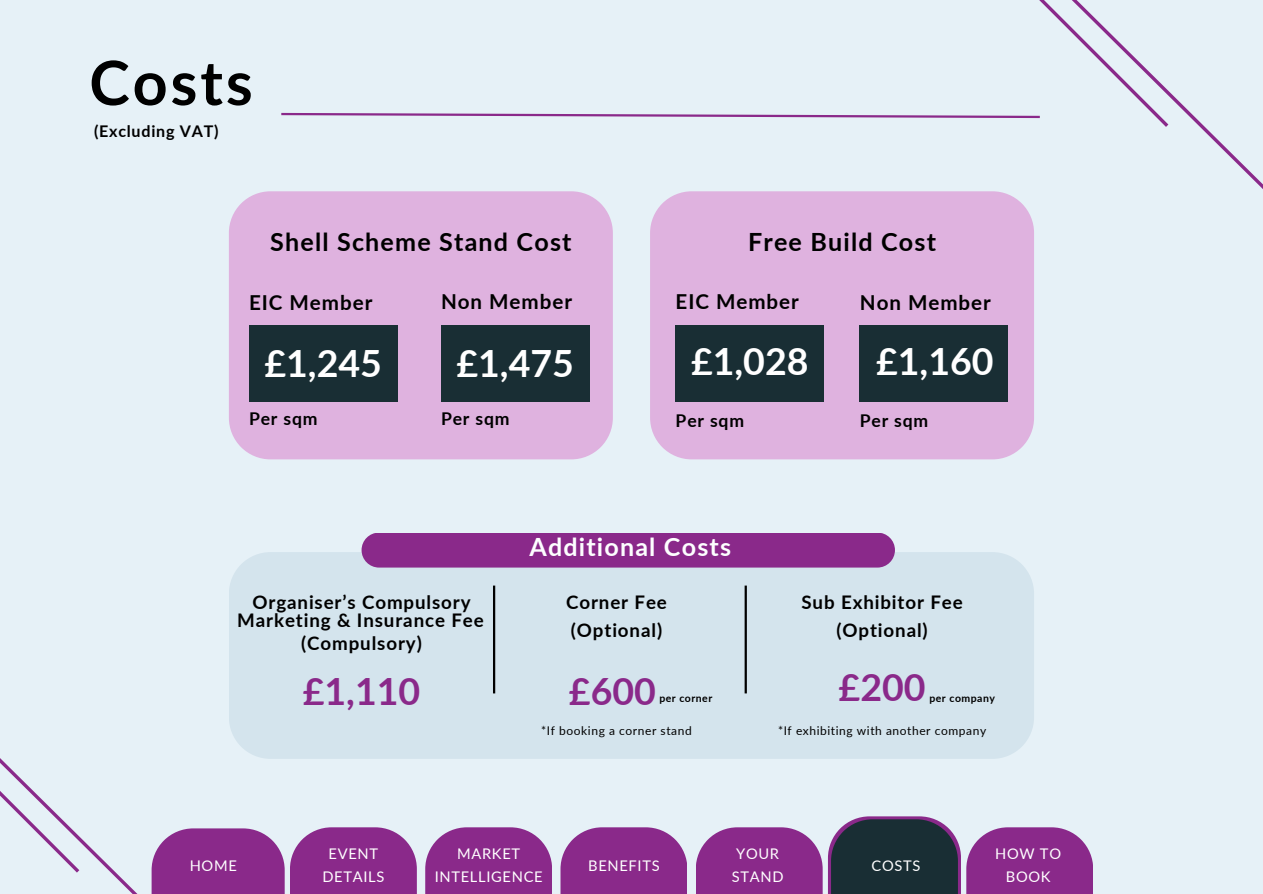
<style>
.page{position:relative;width:1263px;height:894px;background:#fff}
.page>*{position:absolute;margin:0;border:0;box-sizing:border-box;transform-origin:0 0}
.t1{font:700 61.05px "Lato";letter-spacing:.045em;color:#000}
.t2{font:700 37.5px "Lato";color:#fff}
.t3{font:700 37.5px "Lato";color:#8a298a}
.t4{font:700 25.05px "Lato";letter-spacing:.045em;color:#000}
.t5{font:700 25.05px "Lato";letter-spacing:.045em;color:#fdfeff}
.t6{font:700 20.55px "Lato";letter-spacing:.045em;color:#000}
.t7{font:700 18.75px/28.2px "Lato";letter-spacing:.045em;color:#000;text-align:center}
.t8{font:700 17.55px "Lato";letter-spacing:.045em;color:#000}
.t9{font:700 16.05px "Lato";letter-spacing:.045em;color:#000}
.t10{font:14.7px/22.5px "Lato";letter-spacing:.045em;color:#fff;text-align:center}
.t11{font:12px "Lato";letter-spacing:.045em;color:#000}
.t12{font:700 10.5px "Lato";letter-spacing:.045em;color:#000}
</style>
<div class="page">
<div style="left:762px;top:0;width:501px;height:296px;background:#e6f1f7"></div>
<div style="left:716px;top:0;width:456px;height:130px;background:#e6f1f7"></div>
<svg style="left:279px;top:112px;width:763px;height:7px"></svg>
<div style="left:285px;top:552px;width:749px;height:206px;background:#d4e4ed"></div>
<div style="left:362px;top:532px;width:533px;height:35px;background:#8a298a;border-radius:17px"></div>
<hr style="left:745px;top:585px;width:2px;height:108px;background:#000">
<div style="left:290px;top:827px;width:127px;height:66px;background:#8a298a"></div>
<div style="left:425px;top:827px;width:127px;height:66px;background:#8a298a"></div>
<div style="left:560px;top:827px;width:127px;height:66px;background:#8a298a"></div>
<div style="left:696px;top:827px;width:127px;height:66px;background:#8a298a"></div>
<svg style="left:828px;top:816px;width:133px;height:77px"></svg>
<div style="left:831px;top:819px;width:127px;height:74px;background:#192e34"></div>
<div style="left:966px;top:827px;width:127px;height:66px;background:#8a298a"></div>
<div style="left:229px;top:191px;width:384px;height:268px;background:#dfb2df"></div>
<div style="left:249px;top:325px;width:148px;height:77px;background:#192e34"></div>
<div style="left:441px;top:325px;width:148px;height:77px;background:#192e34"></div>
<div style="left:650px;top:191px;width:384px;height:268px;background:#dfb2df"></div>
<div style="left:676px;top:325px;width:148px;height:77px;background:#192e34"></div>
<div style="left:860px;top:325px;width:148px;height:77px;background:#192e34"></div>
<hr style="left:493px;top:585px;width:2px;height:108px;background:#000">
<svg style="left:0;top:436px;width:285px;height:457px"></svg>
<div style="left:0;top:420px;width:83px;height:455px;background:#e6f1f7"></div>
<h1 class="t1" style="left:89px;top:45px;width:165px">Costs</h1>
<h5 class="t9" style="left:94px;top:121px;width:126px">(Excluding VAT)</h5>
<h2 class="t4" style="left:270px;top:226px;width:303px">Shell Scheme Stand Cost</h2>
<h5 class="t6" style="left:249px;top:289px;width:125px">EIC Member</h5>
<h3 class="t6" style="left:441px;top:288px;width:133px">Non Member</h3>
<h4 class="t2" style="left:264px;top:339px;width:119px">£1,245</h4>
<h2 class="t8" style="left:249px;top:407px;width:70px">Per sqm</h2>
<h4 class="t8" style="left:441px;top:407px;width:70px">Per sqm</h4>
<h2 class="t2" style="left:456px;top:339px;width:119px">£1,475</h2>
<p class="t4" style="left:748px;top:226px;width:189px">Free Build Cost</p>
<p class="t6" style="left:676px;top:288px;width:125px">EIC Member</p>
<p class="t6" style="left:860px;top:289px;width:133px">Non Member</p>
<p class="t2" style="left:691px;top:338px;width:119px">£1,028</p>
<h6 class="t2" style="left:876px;top:338px;width:119px">£1,160</h6>
<h4 class="t8" style="left:676px;top:409px;width:70px">Per sqm</h4>
<h2 class="t8" style="left:860px;top:409px;width:70px">Per sqm</h2>
<h6 class="t7" style="left:237px;top:592px;width:248px;line-height:18px">Organiser’s Compulsory<br>Marketing &amp; Insurance Fee</h6>
<h6 class="t7" style="left:301px;top:628px;width:122px">(Compulsory)</h6>
<h6 class="t3" style="left:303px;top:668px;width:119px">£1,110</h6>
<h3 class="t5" style="left:529px;top:531px;width:203px">Additional Costs</h3>
<h4 class="t7" style="left:566px;top:587px;width:102px;text-align:left">Corner Fee (Optional)</h4>
<h2 class="t7" style="left:801px;top:587px;width:163px">Sub Exhibitor Fee (Optional)</h2>
<h5 class="t3" style="left:569px;top:668px;width:88px">£600</h5>
<h4 class="t3" style="left:839px;top:664px;width:88px">£200</h4>
<h6 class="t12" style="left:659px;top:691px;width:54px">per corner</h6>
<h6 class="t12" style="left:929px;top:691px;width:67px">per company</h6>
<h6 class="t11" style="left:541px;top:723px;width:152px">*If booking a corner stand</h6>
<h6 class="t11" style="left:778px;top:723px;width:210px">*If exhibiting with another company</h6>
<h2 class="t10" style="left:190px;top:853px;width:49px">HOME</h2>
<h5 class="t10" style="left:322px;top:842px;width:63px">EVENT<br>DETAILS</h5>
<h3 class="t10" style="left:435px;top:842px;width:109px">MARKET<br>INTELLIGENCE</h3>
<h4 class="t10" style="left:588px;top:853px;width:73px">BENEFITS</h4>
<h2 class="t10" style="left:732px;top:842px;width:53px;text-align:left">YOUR<br>STAND</h2>
<h5 class="t10" style="left:871px;top:853px;width:50px">COSTS</h5>
<h4 class="t10" style="left:995px;top:842px;width:67px">HOW TO<br>BOOK</h4>
</div>
